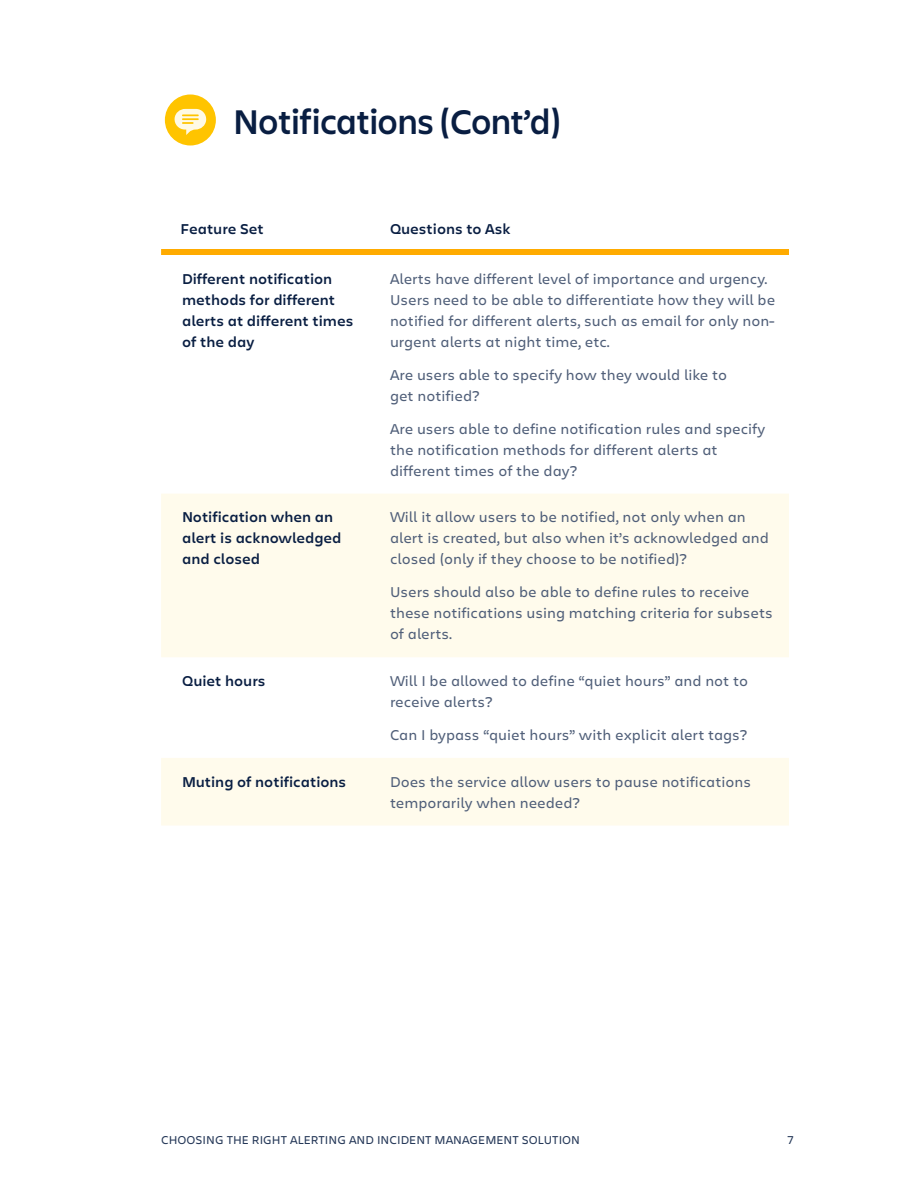
<style>
.page{position:relative;width:918px;height:1188px;background:#fff}
.page>*{position:absolute;margin:0;border:0;box-sizing:border-box;transform-origin:0 0}
.t1{font:600 36px "Charlie Display";color:#091e42}
.t2{font:15px/21px "Charlie Text";color:#505f79}
.t3{font:600 15px/21px "Charlie Text";color:#091e42}
.t4{font:12px "Charlie Text";color:#253858}
</style>
<div class="page">
<svg style="left:161px;top:494px;width:628px;height:332px;fill:#fffbec"></svg>
<div style="left:161px;top:249px;width:208px;height:6px;background:#ffab00"></div>
<div style="left:369px;top:249px;width:420px;height:6px;background:#ffab00"></div>
<div style="left:165px;top:94px;width:51px;height:52px;background:#ffc400;border-radius:50%"></div>
<svg style="left:174px;top:109px;width:33px;height:26px"></svg>
<h1 class="t1" style="left:233px;top:96px;width:330px">Notifications (Cont’d)</h1>
<p class="t3" style="left:181px;top:218px;width:85px">Feature Set</p>
<p class="t3" style="left:390px;top:218px;width:122px">Questions to Ask</p>
<p class="t3" style="left:182px;top:267px;width:173px">Different notification methods for different alerts at different times of the day</p>
<p class="t2" style="left:390px;top:267px;width:387px">Alerts have different level of importance and urgency.<br>Users need to be able to differentiate how they will be notified for different alerts, such as email for only non&shy;urgent alerts at night time, etc.</p>
<p class="t2" style="left:390px;top:363px;width:339px">Are users able to specify how they would like to get notified?</p>
<p class="t2" style="left:390px;top:417px;width:377px">Are users able to define notification rules and specify the notification methods for different alerts at different times of the day?</p>
<p class="t3" style="left:182px;top:506px;width:161px">Notification when an alert is acknowledged and closed</p>
<p class="t2" style="left:390px;top:506px;width:380px">Will it allow users to be notified, not only when an alert is created, but also when it’s acknowledged and closed (only if they choose to be notified)?</p>
<p class="t2" style="left:390px;top:581px;width:384px">Users should also be able to define rules to receive these notifications using matching criteria for subsets of alerts.</p>
<p class="t3" style="left:182px;top:670px;width:85px">Quiet hours</p>
<p class="t2" style="left:390px;top:670px;width:360px">Will I be allowed to define “quiet hours” and not to receive alerts?</p>
<p class="t2" style="left:390px;top:724px;width:359px">Can I bypass “quiet hours” with explicit alert tags?</p>
<p class="t3" style="left:182px;top:770px;width:166px">Muting of notifications</p>
<p class="t2" style="left:390px;top:770px;width:363px">Does the service allow users to pause notifications temporarily when needed?</p>
<p class="t4" style="left:161px;top:1131px;width:420px">CHOOSING THE RIGHT ALERTING AND INCIDENT MANAGEMENT SOLUTION</p>
<p class="t4" style="left:787px;top:1131px;width:8px">7</p>
</div>
